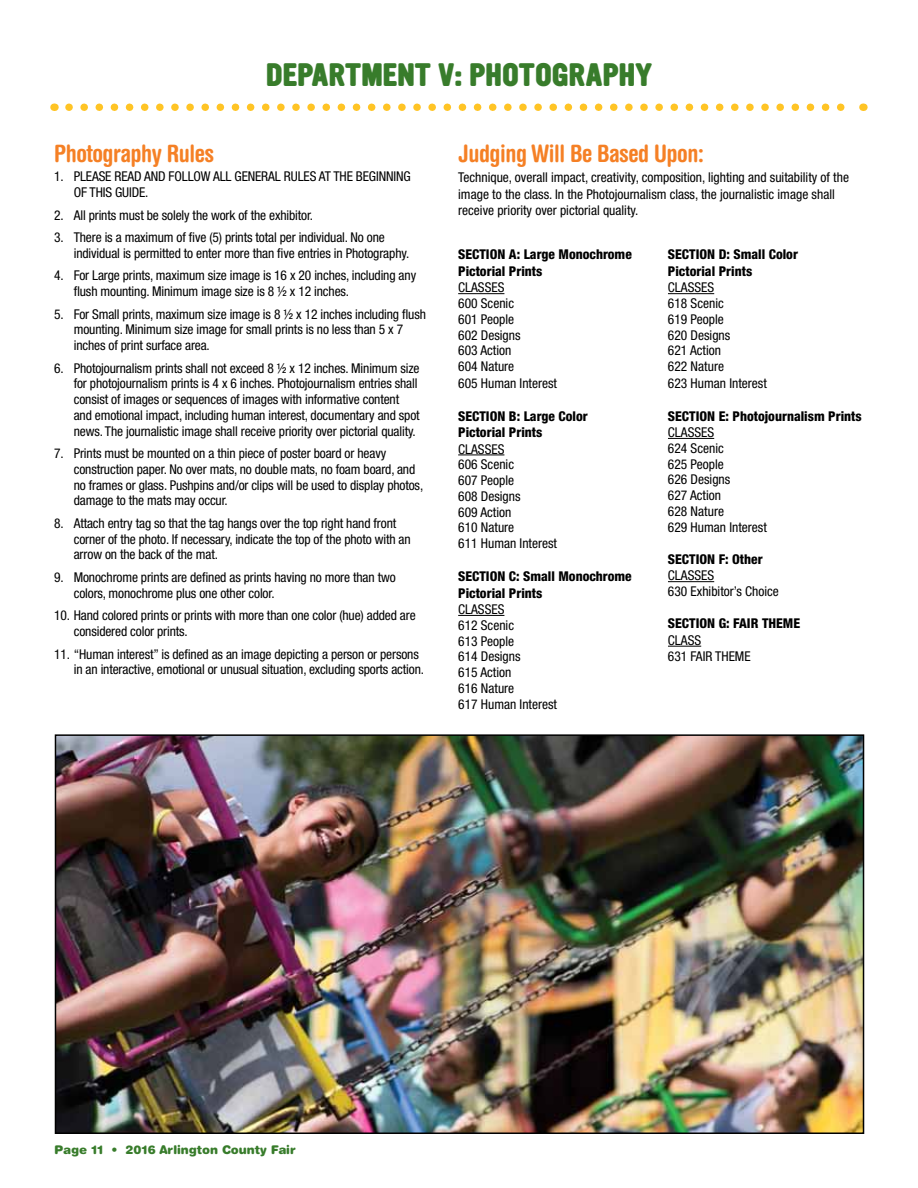
<style>
.page{position:relative;width:918px;height:1188px;background:#fff}
.page>*{position:absolute;margin:0;border:0;box-sizing:border-box;transform-origin:0 0}
.t1{font:800 28.5px "YWFT Ultramagnetic";color:#387c2b}
.t2{font:700 condensed 24px "Helvetica Rounded";letter-spacing:-.02em;color:#f58025}
.t3{font:condensed 13.5px/15.8px "Helvetica Neue";letter-spacing:-.01em;color:#000}
.t4{font:800 condensed 13.5px/16.5px "Helvetica Neue";color:#000}
.t5{font:900 12px "Helvetica Rounded";color:#387c2b}
</style>
<div class="page">
<svg style="left:69px;top:104px;width:776px;height:7px"></svg>
<hr style="left:458px;top:293px;width:46px;height:1px;background:#000">
<hr style="left:458px;top:455px;width:46px;height:1px;background:#000">
<hr style="left:458px;top:615px;width:46px;height:1px;background:#000">
<hr style="left:668px;top:293px;width:46px;height:1px;background:#000">
<hr style="left:668px;top:438px;width:46px;height:1px;background:#000">
<hr style="left:668px;top:581px;width:46px;height:1px;background:#000">
<hr style="left:668px;top:646px;width:33px;height:1px;background:#000">
<img style="left:58px;top:737px;width:803px;height:394px">
<div style="left:55px;top:734px;width:809px;height:400px;border:2px solid #000"></div>
<h1 class="t1" style="left:266px;top:54px;width:221px">DEPARTMENT V: PHOTOGRA</h1>
<h1 class="t1" style="left:603px;top:54px;width:34px">PHY</h1>
<h2 class="t2" style="left:54px;top:139px;width:162px">Photography Rules</h2>
<p class="t3" style="left:74px;top:169px;width:338px;text-indent:-19px">1. PLEASE READ AND FOLLOW ALL GENERAL RULES AT THE BEGINNING<br>OF THIS GUIDE.</p>
<p class="t3" style="left:54px;top:207px;width:260px">2. All prints must be solely the work of the exhibitor.</p>
<p class="t3" style="left:74px;top:229px;width:337px;text-indent:-19px">3. There is a maximum of five (5) prints total per individual. No one individual is permitted to enter more than five entries in Photography.</p>
<p class="t3" style="left:74px;top:268px;width:344px;text-indent:-19px">4. For Large prints, maximum size image is 16 x 20 inches, including any flush mounting. Minimum image size is 8 ½ x 12 inches.</p>
<p class="t3" style="left:74px;top:306px;width:354px;text-indent:-19px">5. For Small prints, maximum size image is 8 ½ x 12 inches including flush mounting. Minimum size image for small prints is no less than 5 x 7 inches of print surface area.</p>
<p class="t3" style="left:74px;top:360px;width:347px;text-indent:-19px">6. Photojournalism prints shall not exceed 8 ½ x 12 inches. Minimum size for photojournalism prints is 4 x 6 inches. Photojournalism entries shall consist of images or sequences of images with informative content and emotional impact, including human interest, documentary and spot news. The journalistic image shall receive priority over pictorial quality.</p>
<p class="t3" style="left:74px;top:445px;width:351px;text-indent:-19px">7. Prints must be mounted on a thin piece of poster board or heavy construction paper. No over mats, no double mats, no foam board, and no frames or glass. Pushpins and/or clips will be used to display photos, damage to the mats may occur.</p>
<p class="t3" style="left:74px;top:515px;width:338px;text-indent:-19px">8. Attach entry tag so that the tag hangs over the top right hand front corner of the photo. If necessary, indicate the top of the photo with an arrow on the back of the mat.</p>
<p class="t3" style="left:74px;top:569px;width:323px;text-indent:-19px">9. Monochrome prints are defined as prints having no more than two colors, monochrome plus one other color.</p>
<p class="t3" style="left:74px;top:608px;width:343px;text-indent:-19px">10. Hand colored prints or prints with more than one color (hue) added are considered color prints.</p>
<p class="t3" style="left:74px;top:646px;width:352px;text-indent:-19px">11. “Human interest” is defined as an image depicting a person or persons in an interactive, emotional or unusual situation, excluding sports action.</p>
<h2 class="t2" style="left:458px;top:139px;width:247px">Judging Will Be Based Upon:</h2>
<p class="t3" style="left:458px;top:169px;width:392px;line-height:16.5px">Technique, overall impact, creativity, composition, lighting and suitability of the image to the class. In the Photojournalism class, the journalistic image shall receive priority over pictorial quality.</p>
<p class="t4" style="left:458px;top:246px;width:175px">SECTION A: Large Monochrome<br>Pictorial Prints</p>
<p class="t3" style="left:458px;top:280px;width:100px">CLASSES<br>600 Scenic<br>601 People<br>602 Designs<br>603 Action<br>604 Nature<br>605 Human Interest</p>
<p class="t4" style="left:458px;top:407px;width:131px">SECTION B: Large Color<br>Pictorial Prints</p>
<p class="t3" style="left:458px;top:441px;width:100px">CLASSES<br>606 Scenic<br>607 People<br>608 Designs<br>609 Action<br>610 Nature<br>611 Human Interest</p>
<p class="t4" style="left:458px;top:568px;width:175px">SECTION C: Small Monochrome<br>Pictorial Prints</p>
<p class="t3" style="left:458px;top:601px;width:100px">CLASSES<br>612 Scenic<br>613 People<br>614 Designs<br>615 Action<br>616 Nature<br>617 Human Interest</p>
<p class="t4" style="left:668px;top:246px;width:132px">SECTION D: Small Color<br>Pictorial Prints</p>
<p class="t3" style="left:668px;top:280px;width:100px">CLASSES<br>618 Scenic<br>619 People<br>620 Designs<br>621 Action<br>622 Nature<br>623 Human Interest</p>
<p class="t4" style="left:668px;top:407px;width:195px">SECTION E: Photojournalism Prints</p>
<p class="t3" style="left:668px;top:424px;width:100px">CLASSES<br>624 Scenic<br>625 People<br>626 Designs<br>627 Action<br>628 Nature<br>629 Human Interest</p>
<p class="t4" style="left:668px;top:551px;width:96px">SECTION F: Other</p>
<p class="t3" style="left:668px;top:568px;width:112px">CLASSES<br>630 Exhibitor’s Choice</p>
<p class="t4" style="left:668px;top:615px;width:134px">SECTION G: FAIR THEME</p>
<p class="t3" style="left:668px;top:632px;width:84px">CLASS<br>631 FAIR THEME</p>
<p class="t5" style="left:54px;top:1142px;width:243px">Page 11 • 2016 Arlington County Fair</p>
</div>
